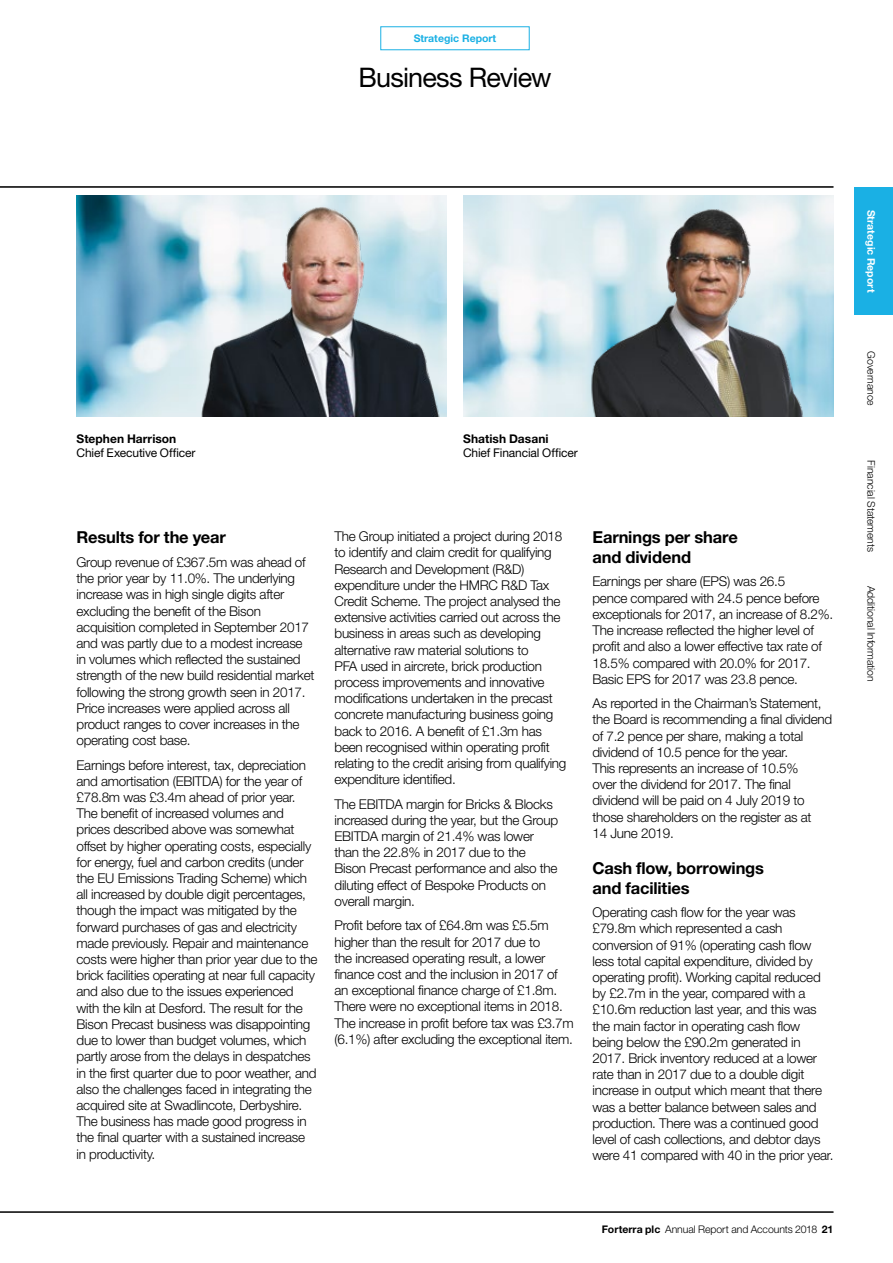
<style>
.page{position:relative;width:893px;height:1263px;background:#fff}
.page>*{position:absolute;margin:0;border:0;box-sizing:border-box;transform-origin:0 0}
.t1{font:27px "Helvetica Neue LT Std";letter-spacing:-.03em;color:#000}
.t2{font:700 16.5px/19.5px "Helvetica Neue LT Std";letter-spacing:-.01em;color:#000}
.t3{font:300 13.5px/16.2px "Helvetica Neue LT Std";letter-spacing:-.02em;color:#000}
.t4{font:12px "Helvetica Neue LT Std";letter-spacing:-.01em;color:#000}
.t5{font:700 12px "Helvetica Neue LT Std";letter-spacing:.005em;color:#000}
.t6{font:300 10.5px "Helvetica Neue LT Std";letter-spacing:-.005em;color:#000}
.t7{font:700 10.5px "Helvetica Neue LT Std";color:#1ab0e4}
.t8{font:700 10.5px "Helvetica Neue LT Std";color:#fff}
.s1{font-weight:700}
</style>
<div class="page">
<img style="left:77px;top:196px;width:110px;height:221px">
<img style="left:463px;top:196px;width:370px;height:221px">
<img style="left:187px;top:195px;width:259px;height:222px">
<img style="left:573px;top:195px;width:259px;height:222px">
<hr style="left:0;top:187px;width:833px;height:1px;background:#000">
<hr style="left:0;top:1212px;width:833px;height:1px;background:#000">
<div style="left:855px;top:187px;width:38px;height:128px;background:#1ab0e4"></div>
<p class="t7" style="left:414px;top:32px;width:84px">Strategic Report</p>
<h1 class="t1" style="left:358px;top:62px;width:195px">Business Review</h1>
<p class="t5" style="left:77px;top:431px;width:101px">Stephen Harrison</p>
<p class="t4" style="left:77px;top:445px;width:121px">Chief Executive Officer</p>
<p class="t5" style="left:463px;top:431px;width:87px">Shatish Dasani</p>
<p class="t4" style="left:463px;top:445px;width:116px">Chief Financial Officer</p>
<p class="t2" style="left:77px;top:527px;width:151px">Results for the year</p>
<p class="t3" style="left:77px;top:554px;width:239px">Group revenue of £367.5m was ahead of the prior year by 11.0%. The underlying increase was in high single digits after excluding the benefit of the Bison acquisition completed in September 2017 and was partly due to a modest increase in volumes which reflected the sustained strength of the new build residential market following the strong growth seen in 2017.<br>Price increases were applied across all product ranges to cover increases in the operating cost base.</p>
<p class="t3" style="left:77px;top:756px;width:242px">Earnings before interest, tax, depreciation and amortisation (EBITDA) for the year of £78.8m was £3.4m ahead of prior year.<br>The benefit of increased volumes and prices described above was somewhat offset by higher operating costs, especially for energy, fuel and carbon credits (under the EU Emissions Trading Scheme) which all increased by double digit percentages, though the impact was mitigated by the forward purchases of gas and electricity made previously. Repair and maintenance costs were higher than prior year due to the brick facilities operating at near full capacity and also due to the issues experienced with the kiln at Desford. The result for the Bison Precast business was disappointing due to lower than budget volumes, which partly arose from the delays in despatches in the first quarter due to poor weather, and also the challenges faced in integrating the acquired site at Swadlincote, Derbyshire.<br>The business has made good progress in the final quarter with a sustained increase in productivity.</p>
<p class="t3" style="left:334px;top:528px;width:233px">The Group initiated a project during 2018 to identify and claim credit for qualifying Research and Development (R&amp;D) expenditure under the HMRC R&amp;D Tax Credit Scheme. The project analysed the extensive activities carried out across the business in areas such as developing alternative raw material solutions to<br>PFA used in aircrete, brick production process improvements and innovative modifications undertaken in the precast concrete manufacturing business going back to 2016. A benefit of £1.3m has been recognised within operating profit relating to the credit arising from qualifying expenditure identified.</p>
<p class="t3" style="left:334px;top:795px;width:225px">The EBITDA margin for Bricks &amp; Blocks increased during the year, but the Group EBITDA margin of 21.4% was lower than the 22.8% in 2017 due to the Bison Precast performance and also the diluting effect of Bespoke Products on overall margin.</p>
<p class="t3" style="left:334px;top:917px;width:241px">Profit before tax of £64.8m was £5.5m higher than the result for 2017 due to<br>the increased operating result, a lower finance cost and the inclusion in 2017 of an exceptional finance charge of £1.8m.<br>There were no exceptional items in 2018.<br>The increase in profit before tax was £3.7m (6.1%) after excluding the exceptional item.</p>
<p class="t2" style="left:592px;top:527px;width:147px">Earnings per share and dividend</p>
<p class="t3" style="left:592px;top:573px;width:242px">Earnings per share (EPS) was 26.5<br>pence compared with 24.5 pence before exceptionals for 2017, an increase of 8.2%.<br>The increase reflected the higher level of profit and also a lower effective tax rate of 18.5% compared with 20.0% for 2017.<br>Basic EPS for 2017 was 23.8 pence.</p>
<p class="t3" style="left:592px;top:695px;width:241px">As reported in the Chairman’s Statement, the Board is recommending a final dividend of 7.2 pence per share, making a total dividend of 10.5 pence for the year.<br>This represents an increase of 10.5%<br>over the dividend for 2017. The final dividend will be paid on 4 July 2019 to those shareholders on the register as at<br>14 June 2019.</p>
<p class="t2" style="left:592px;top:858px;width:173px">Cash flow, borrowings and facilities</p>
<p class="t3" style="left:592px;top:904px;width:242px">Operating cash flow for the year was £79.8m which represented a cash conversion of 91% (operating cash flow less total capital expenditure, divided by operating profit). Working capital reduced by £2.7m in the year, compared with a £10.6m reduction last year, and this was the main factor in operating cash flow being below the £90.2m generated in 2017. Brick inventory reduced at a lower rate than in 2017 due to a double digit increase in output which meant that there was a better balance between sales and production. There was a continued good level of cash collections, and debtor days were 41 compared with 40 in the prior year.</p>
<p class="t6" style="left:602px;top:1223px;width:233px"><span class="s1">Forterra plc</span> Annual Report and Accounts 2018 <span class="s1">21</span></p>
<p class="t8" style="left:878px;top:210px;width:84px;rotate:90deg">Strategic Report</p>
<p class="t6" style="left:878px;top:351px;width:56px;rotate:90deg">Governance</p>
<p class="t6" style="left:878px;top:460px;width:93px;rotate:90deg">Financial Statements</p>
<p class="t6" style="left:878px;top:586px;width:97px;rotate:90deg">Additional Information</p>
</div>
